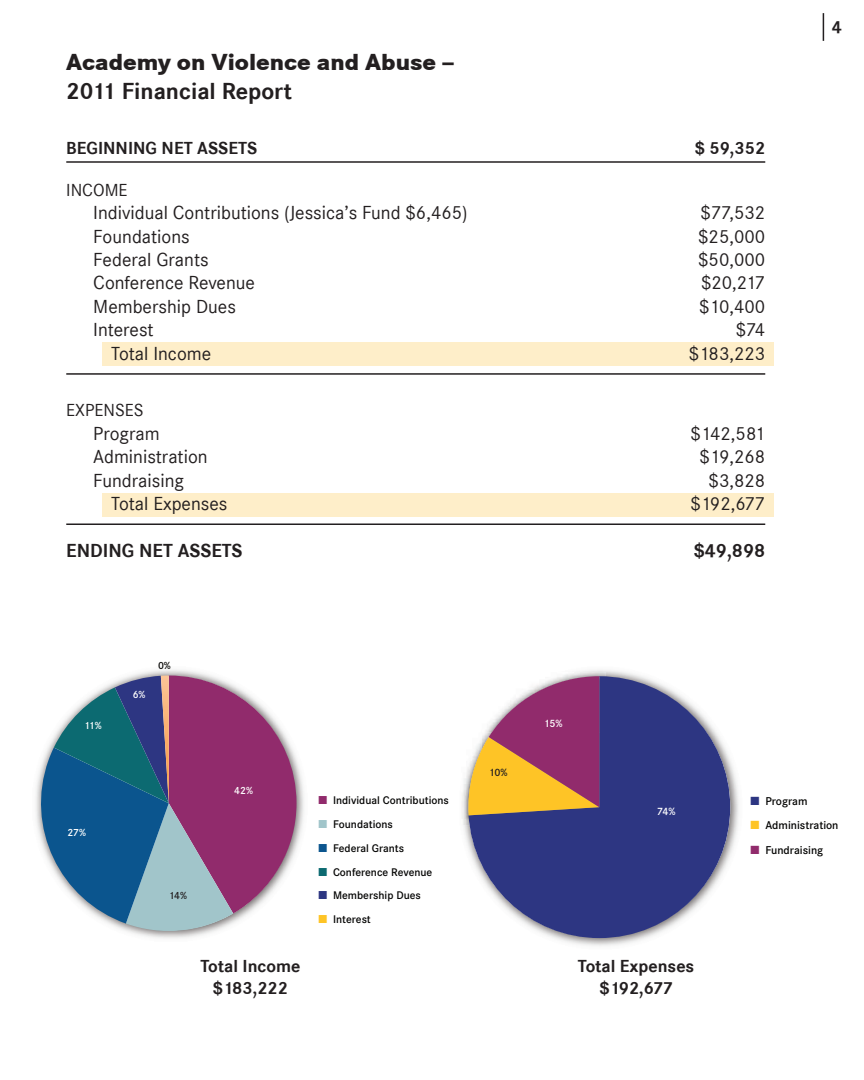
<style>
.page{position:relative;width:864px;height:1080px;background:#fff}
.page>*{position:absolute;margin:0;border:0;box-sizing:border-box;transform-origin:0 0}
.t1{font:800 24px "Corporate S";color:#231f20}
.t2{font:700 24px "Corporate S";color:#231f20}
.t3{font:19.5px "Corporate S";color:#231f20}
.t4{font:700 19.5px "Corporate S";color:#231f20}
.t5{font:700 18px "Corporate S";color:#231f20}
.t6{font:18px "Corporate S";color:#231f20}
.t7{font:600 11.85px "Corporate S";color:#050504}
.t8{font:600 11.55px "Corporate S";color:#050504}
.t9{font:600 11.1px "Corporate S";color:#fff}
.t10{font:600 11.1px "Corporate S";color:#231f20}
.t11{font:600 10.8px "Corporate S";color:#fff}
.t12{font:600 10.8px "Corporate S";color:#231f20}
.t13{font:600 10.8px "Corporate S";color:#050504}
.s1{color:#912b6c}
.s2{color:#a1c5ca}
.s3{color:#0b558e}
.s4{color:#0c6a71}
.s5{color:#2d3682}
.s6{color:#fec426}
</style>
<div class="page">
<div style="left:103px;top:342px;width:671px;height:24px;background:#feeec9"></div>
<div style="left:103px;top:493px;width:671px;height:24px;background:#feeec9"></div>
<img style="left:463px;top:670px;width:276px;height:276px">
<img style="left:461px;top:733px;width:8px;height:92px">
<img style="left:482px;top:672px;width:124px;height:4px">
<svg style="left:469px;top:676px;width:261px;height:262px;fill:#2d3682"></svg>
<svg style="left:467px;top:676px;width:132px;height:139px"></svg>
<hr style="left:66px;top:161px;width:699px;height:2px;background:#231f20">
<hr style="left:66px;top:373px;width:699px;height:2px;background:#231f20">
<hr style="left:66px;top:523px;width:699px;height:2px;background:#231f20">
<svg style="left:823px;top:13px;width:1px;height:28px"></svg>
<img style="left:130px;top:670px;width:174px;height:268px">
<svg style="left:36px;top:676px;width:261px;height:260px"></svg>
<p class="t1" style="left:66px;top:48px;width:389px">Academy on Violence and Abuse –</p>
<p class="t2" style="left:66px;top:77px;width:227px">2011 Financial Report</p>
<p class="t5" style="left:66px;top:138px;width:192px">BEGINNING NET ASSETS</p>
<p class="t5" style="left:695px;top:138px;width:72px">$ 59,352</p>
<p class="t6" style="left:66px;top:180px;width:63px">INCOME</p>
<p class="t3" style="left:93px;top:202px;width:376px">Individual Contributions (Jessica’s Fund $6,465)</p>
<p class="t3" style="left:701px;top:202px;width:66px">$77,532</p>
<p class="t3" style="left:93px;top:225px;width:98px">Foundations</p>
<p class="t3" style="left:698px;top:225px;width:69px">$25,000</p>
<p class="t3" style="left:93px;top:249px;width:117px">Federal Grants</p>
<p class="t3" style="left:698px;top:249px;width:69px">$50,000</p>
<p class="t3" style="left:93px;top:272px;width:163px">Conference Revenue</p>
<p class="t3" style="left:701px;top:272px;width:66px">$20,217</p>
<p class="t3" style="left:93px;top:295px;width:144px">Membership Dues</p>
<p class="t3" style="left:699px;top:295px;width:68px">$10,400</p>
<p class="t3" style="left:93px;top:319px;width:62px">Interest</p>
<p class="t3" style="left:736px;top:319px;width:31px">$74</p>
<p class="t3" style="left:111px;top:342px;width:101px">Total Income</p>
<p class="t3" style="left:689px;top:342px;width:78px">$183,223</p>
<p class="t6" style="left:66px;top:400px;width:79px">EXPENSES</p>
<p class="t3" style="left:93px;top:422px;width:68px">Program</p>
<p class="t3" style="left:690px;top:422px;width:76px">$142,581</p>
<p class="t3" style="left:93px;top:446px;width:116px">Administration</p>
<p class="t3" style="left:699px;top:446px;width:67px">$19,268</p>
<p class="t3" style="left:93px;top:469px;width:92px">Fundraising</p>
<p class="t3" style="left:709px;top:469px;width:58px">$3,828</p>
<p class="t3" style="left:111px;top:492px;width:118px">Total Expenses</p>
<p class="t3" style="left:690px;top:492px;width:76px">$192,677</p>
<p class="t4" style="left:66px;top:539px;width:178px">ENDING NET ASSETS</p>
<p class="t4" style="left:694px;top:539px;width:73px">$49,898</p>
<p class="t11" style="left:84px;top:719px;width:19px">11%</p>
<p class="t11" style="left:133px;top:688px;width:14px">6%</p>
<p class="t13" style="left:158px;top:660px;width:14px">0%</p>
<p class="t10" style="left:489px;top:766px;width:20px">10%</p>
<p class="t9" style="left:544px;top:717px;width:20px">15%</p>
<p class="t5" style="left:832px;top:17px;width:12px">4</p>
<p class="t11" style="left:67px;top:826px;width:20px">27%</p>
<p class="t11" style="left:234px;top:785px;width:20px">42%</p>
<p class="t12" style="left:169px;top:889px;width:20px">14%</p>
<p class="t5" style="left:200px;top:956px;width:102px">Total Income</p>
<p class="t5" style="left:213px;top:978px;width:77px">$183,222</p>
<p class="t8" style="left:319px;top:794px;width:132px"><span class="s1">■</span> Individual Contributions</p>
<p class="t8" style="left:319px;top:818px;width:76px"><span class="s2">■</span> Foundations</p>
<p class="t8" style="left:319px;top:841px;width:87px"><span class="s3">■</span> Federal Grants</p>
<p class="t8" style="left:319px;top:865px;width:115px"><span class="s4">■</span> Conference Revenue</p>
<p class="t8" style="left:319px;top:889px;width:104px"><span class="s5">■</span> Membership Dues</p>
<p class="t8" style="left:319px;top:913px;width:54px"><span class="s6">■</span> Interest</p>
<p class="t9" style="left:657px;top:805px;width:20px">74%</p>
<p class="t5" style="left:578px;top:956px;width:118px">Total Expenses</p>
<p class="t5" style="left:599px;top:978px;width:75px">$192,677</p>
<p class="t7" style="left:751px;top:794px;width:59px"><span class="s5">■</span> Program</p>
<p class="t7" style="left:751px;top:818px;width:89px"><span class="s6">■</span> Administration</p>
<p class="t7" style="left:751px;top:843px;width:74px"><span class="s1">■</span> Fundraising</p>
</div>
